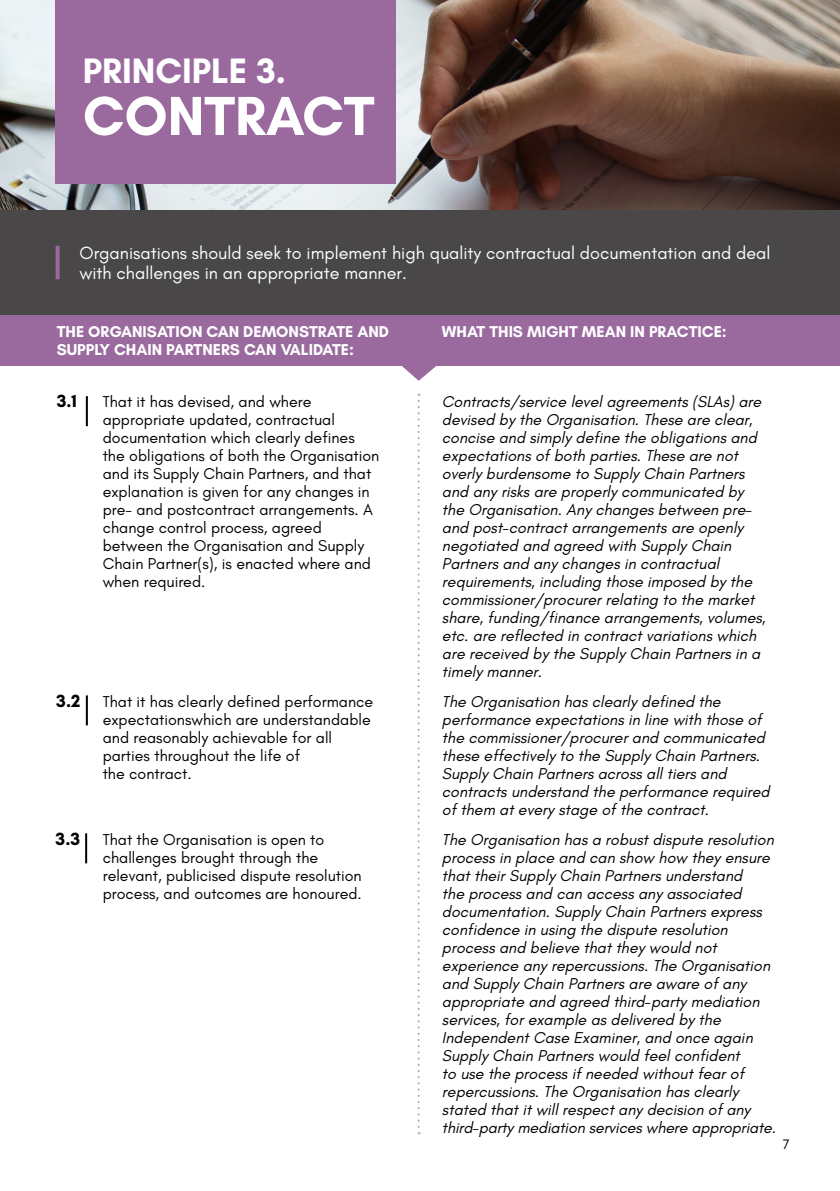
<style>
.page{position:relative;width:840px;height:1191px;background:#fff}
.page>*{position:absolute;margin:0;border:0;box-sizing:border-box;transform-origin:0 0}
.t1{font:700 56px "Glacial Indifference";color:#fff}
.t2{font:700 36px "Glacial Indifference";color:#fff}
.t3{font:18px/20px "Glacial Indifference";color:#fff}
.t4{font:700 18px "Glacial Indifference";color:#000}
.t5{font:italic 16px/18px "Glacial Indifference";color:#000}
.t6{font:16px/18px "Glacial Indifference";color:#000}
.t7{font:700 16px/18px "Glacial Indifference";color:#fff}
.t8{font:14px "Glacial Indifference";color:#000}
</style>
<div class="page">
<img style="left:0;top:0;width:839px;height:210px">
<div style="left:0;top:314px;width:839px;height:51px;background:#9a6a9f"></div>
<div style="left:56px;top:0;width:339px;height:183px;background:#9a6a9f"></div>
<svg style="left:399px;top:365px;width:39px;height:16px"></svg>
<svg style="left:417px;top:394px;width:2px;height:740px"></svg>
<hr style="left:86px;top:396px;width:2px;height:30px;background:#000">
<hr style="left:86px;top:695px;width:2px;height:30px;background:#000">
<hr style="left:85px;top:833px;width:2px;height:30px;background:#000">
<div style="left:0;top:210px;width:839px;height:104px;background:#4a4748"></div>
<svg style="left:56px;top:246px;width:4px;height:33px"></svg>
<h2 class="t2" style="left:83px;top:48px;width:204px">PRINCIPLE 3.</h2>
<h1 class="t1" style="left:83px;top:81px;width:293px">CONTRACT</h1>
<p class="t3" style="left:79px;top:243px;width:692px">Organisations should seek to implement high quality contractual documentation and deal with challenges in an appropriate manner.</p>
<p class="t7" style="left:57px;top:322px;width:333px">THE ORGANISATION CAN DEMONSTRATE AND<br>SUPPLY CHAIN PARTNERS CAN VALIDATE:</p>
<p class="t7" style="left:441px;top:323px;width:286px">WHAT THIS MIGHT MEAN IN PRACTICE:</p>
<p class="t4" style="left:57px;top:389px;width:22px">3.1</p>
<p class="t6" style="left:103px;top:393px;width:278px">That it has devised, and where appropriate updated, contractual documentation which clearly defines the obligations of both the Organisation and its Supply Chain Partners, and that explanation is given for any changes in pre- and postcontract arrangements. A change control process, agreed between the Organisation and Supply Chain Partner(s), is enacted where and when required.</p>
<p class="t4" style="left:56px;top:689px;width:26px">3.2</p>
<p class="t4" style="left:56px;top:827px;width:26px">3.3</p>
<p class="t6" style="left:103px;top:693px;width:272px">That it has clearly defined performance expectationswhich are understandable and reasonably achievable for all parties throughout the life of<br>the contract.</p>
<p class="t6" style="left:103px;top:831px;width:260px">That the Organisation is open to challenges brought through the relevant, publicised dispute resolution process, and outcomes are honoured.</p>
<p class="t5" style="left:441px;top:393px;width:325px">Contracts/service level agreements (SLAs) are devised by the Organisation. These are clear, concise and simply define the obligations and expectations of both parties. These are not overly burdensome to Supply Chain Partners and any risks are properly communicated by the Organisation. Any changes between pre&shy;and post-contract arrangements are openly negotiated and agreed with Supply Chain Partners and any changes in contractual requirements, including those imposed by the commissioner/procurer relating to the market share, funding/finance arrangements, volumes, etc. are reflected in contract variations which are received by the Supply Chain Partners in a timely manner.</p>
<p class="t5" style="left:441px;top:693px;width:329px">The Organisation has clearly defined the performance expectations in line with those of the commissioner/procurer and communicated these effectively to the Supply Chain Partners.<br>Supply Chain Partners across all tiers and contracts understand the performance required of them at every stage of the contract.</p>
<p class="t5" style="left:441px;top:831px;width:335px">The Organisation has a robust dispute resolution process in place and can show how they ensure that their Supply Chain Partners understand<br>the process and can access any associated documentation. Supply Chain Partners express confidence in using the dispute resolution process and believe that they would not experience any repercussions. The Organisation and Supply Chain Partners are aware of any appropriate and agreed third-party mediation services, for example as delivered by the Independent Case Examiner, and once again Supply Chain Partners would feel confident<br>to use the process if needed without fear of repercussions. The Organisation has clearly stated that it will respect any decision of any third-party mediation services where appropriate.</p>
<p class="t8" style="left:782px;top:1136px;width:8px">7</p>
</div>
